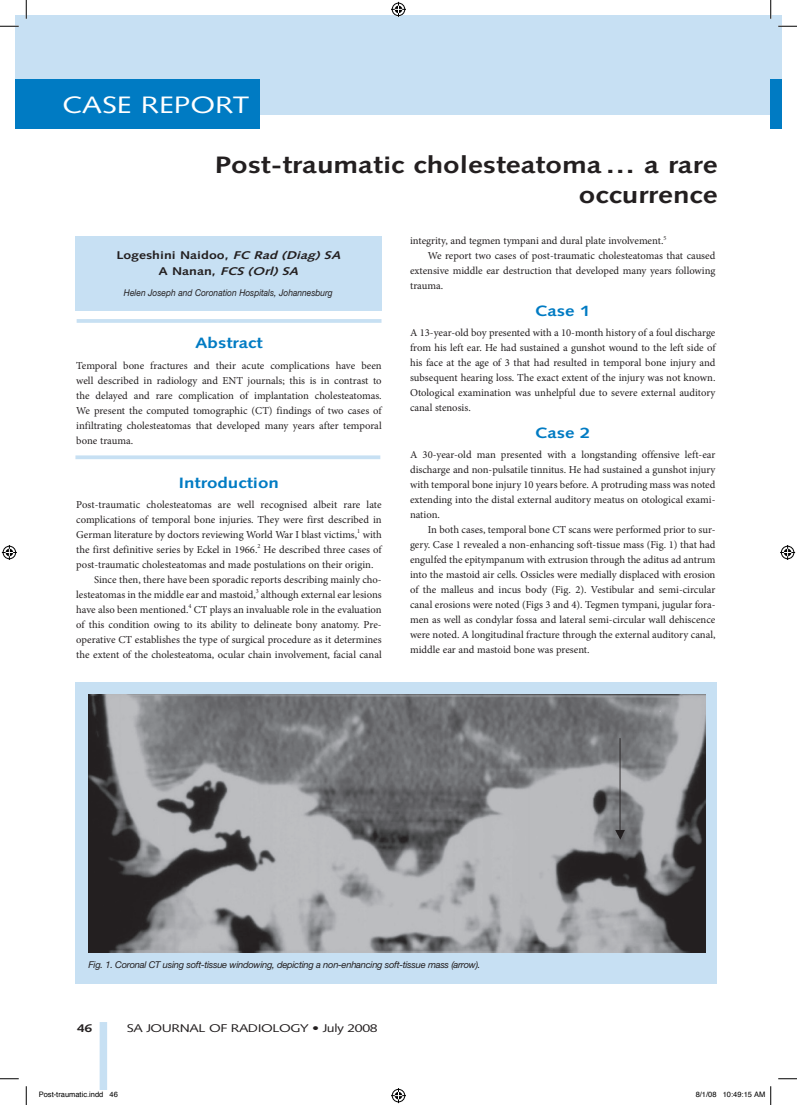
<style>
.page{position:relative;width:797px;height:1105px;background:#fff}
.page>*{position:absolute;margin:0;border:0;box-sizing:border-box;transform-origin:0 0}
.t1{font:700 23.75px/30px "Syntax";color:#231f20;text-align:right;scale:1.25 1}
.t2{font:23.75px "Syntax";color:#fff;scale:1.25 1}
.t3{font:700 15px "Syntax";color:#007bc3;scale:1.25 1}
.t4{font:700 11.25px/16.2px "Syntax";color:#231f20;text-align:center;scale:1.25 1}
.t5{font:11.25px "Syntax";letter-spacing:-.03em;color:#231f20;scale:1.25 1}
.t6{font:10.62px/15px "Minion Pro";color:#231f20;text-align:justify}
.t7{font:italic 9.38px "Helvetica Neue";letter-spacing:-.03em;color:#231f20}
.t8{font:italic 9.38px "Helvetica Neue";color:#231f20;scale:.9 1}
.t9{font:7.5px "Helvetica";color:#000}
.s1{font-style:italic}
</style>
<div class="page">
<div style="left:16px;top:16px;width:754px;height:99px;background:#c7e0f3"></div>
<div style="left:16px;top:79px;width:243px;height:50px;background:#007bc3"></div>
<div style="left:100px;top:1022px;width:7px;height:67px;background:#c7e0f3"></div>
<div style="left:770px;top:16px;width:11px;height:99px;background:#c7e0f3"></div>
<div style="left:770px;top:79px;width:11px;height:50px;background:#007bc3"></div>
<div style="left:75px;top:236px;width:307px;height:74px;background:#c7e0f3"></div>
<hr style="left:77px;top:319px;width:304px;height:4px;background:#c7e0f3">
<svg style="left:75px;top:455px;width:305px;height:4px"></svg>
<div style="left:76px;top:682px;width:641px;height:301px;background:#c7e0f3"></div>
<img style="left:89px;top:695px;width:616px;height:257px">
<svg style="left:0;top:25px;width:19px;height:2px"></svg>
<svg style="left:778px;top:25px;width:19px;height:2px"></svg>
<svg style="left:0;top:1078px;width:19px;height:1px"></svg>
<svg style="left:778px;top:1078px;width:19px;height:1px"></svg>
<svg style="left:25px;top:0;width:2px;height:19px"></svg>
<svg style="left:25px;top:1086px;width:2px;height:19px"></svg>
<svg style="left:770px;top:0;width:1px;height:19px"></svg>
<svg style="left:391px;top:2px;width:15px;height:15px"></svg>
<svg style="left:391px;top:1088px;width:15px;height:15px"></svg>
<svg style="left:2px;top:545px;width:15px;height:15px"></svg>
<svg style="left:780px;top:545px;width:15px;height:15px"></svg>
<svg style="left:770px;top:1086px;width:1px;height:19px"></svg>
<h1 class="t2" style="left:62px;top:91px;width:151px">CASE REPORT</h1>
<h1 class="t1" style="left:215px;top:150px;width:404px">Post-traumatic cholesteatoma… a rare occurrence</h1>
<p class="t4" style="left:116px;top:247px;width:183px">Logeshini Naidoo, <span class="s1">FC Rad (Diag)SA<br></span>A N a n a n , <span class="s1">FCS (Orl)SA</span></p>
<p class="t8" style="left:124px;top:287px;width:233px">Helen Joseph and Coronation Hospitals, Johannesburg</p>
<h2 class="t3" style="left:195px;top:335px;width:56px">Abstract</h2>
<p class="t6" style="left:76px;top:358px;width:307px">Temporal bone fractures and their acute complications have been well described in radiology and ENT journals; this is in contrast to the delayed and rare complication of implantation cholesteatomas.<br>We present the computed tomographic (CT) findings of two cases of infiltrating cholesteatomas that developed many years after temporal bone trauma.</p>
<h2 class="t3" style="left:179px;top:474px;width:82px">Introduction</h2>
<p class="t6" style="left:76px;top:497px;width:307px">Post-traumatic cholesteatomas are well recognised albeit rare late</p>
<p class="t6" style="left:76px;top:512px;width:307px">complications of temporal bone injuries. They were first described in</p>
<p class="t6" style="left:76px;top:527px;width:307px">German literature by doctors reviewing World War I blast victims,<sup>1</sup> with</p>
<p class="t6" style="left:76px;top:542px;width:307px">the first definitive series by Eckel in 1966.<sup>2</sup> He described three cases of</p>
<p class="t6" style="left:76px;top:557px;width:299px">post-traumatic cholesteatomas and made postulations on their origin.</p>
<p class="t6" style="left:94px;top:572px;width:289px">Since then, there have been sporadic reports describing mainly cho-</p>
<p class="t6" style="left:76px;top:587px;width:307px">lesteatomas in the middle ear and mastoid,<sup>3</sup> although external ear lesions</p>
<p class="t6" style="left:76px;top:602px;width:307px">have also been mentioned.<sup>4</sup> CT plays an invaluable role in the evaluation</p>
<p class="t6" style="left:76px;top:617px;width:307px">of this condition owing to its ability to delineate bony anatomy. Pre-</p>
<p class="t6" style="left:76px;top:632px;width:307px">operative CT establishes the type of surgical procedure as it determines</p>
<p class="t6" style="left:76px;top:647px;width:307px">the extent of the cholesteatoma, ocular chain involvement, facial canal</p>
<p class="t6" style="left:410px;top:234px;width:258px">integrity, and tegmen tympani and dural plate involvement.<sup>5</sup></p>
<p class="t6" style="left:428px;top:249px;width:289px">We report two cases of post-traumatic cholesteatomas that caused</p>
<p class="t6" style="left:410px;top:264px;width:307px">extensive middle ear destruction that developed many years following</p>
<p class="t6" style="left:410px;top:279px;width:35px">trauma.</p>
<h2 class="t3" style="left:535px;top:302px;width:46px">Case 1</h2>
<p class="t6" style="left:410px;top:325px;width:307px">A 13-year-old boy presented with a 10-month history of a foul discharge from his left ear. He had sustained a gunshot wound to the left side of his face at the age of 3 that had resulted in temporal bone injury and subsequent hearing loss. The exact extent of the injury was not known.<br>Otological examination was unhelpful due to severe external auditory canal stenosis.</p>
<h2 class="t3" style="left:535px;top:424px;width:46px">Case 2</h2>
<p class="t6" style="left:410px;top:447px;width:307px">A 30-year-old man presented with a longstanding offensive left-ear discharge and non-pulsatile tinnitus. He had sustained a gunshot injury with temporal bone injury 10 years before. A protruding mass was noted extending into the distal external auditory meatus on otological exami&shy;nation.</p>
<p class="t6" style="left:410px;top:522px;width:307px;text-indent:18px">In both cases, temporal bone CT scans were performed prior to sur&shy;gery. Case 1 revealed a non-enhancing soft-tissue mass (Fig. 1) that had engulfed the epitympanum with extrusion through the aditus ad antrum into the mastoid air cells. Ossicles were medially displaced with erosion of the malleus and incus body (Fig. 2). Vestibular and semi-circular canal erosions were noted (Figs 3 and 4). Tegmen tympani, jugular fora&shy;men as well as condylar fossa and lateral semi-circular wall dehiscence were noted. A longitudinal fracture through the external auditory canal, middle ear and mastoid bone was present.</p>
<p class="t7" style="left:88px;top:959px;width:393px">Fig. 1. Coronal CT using soft-tissue windowing, depicting a non-enhancing soft-tissue mass (arrow).</p>
<p class="t4" style="left:77px;top:1020px;width:14px">46</p>
<p class="t5" style="left:127px;top:1021px;width:202px">SA JOURNAL OF RADIOLOGY • July 2008</p>
<p class="t9" style="left:39px;top:1090px;width:81px">Post-traumatic.indd 46</p>
<p class="t9" style="left:695px;top:1090px;width:71px">8/1/08 10:49:15 AM</p>
</div>
